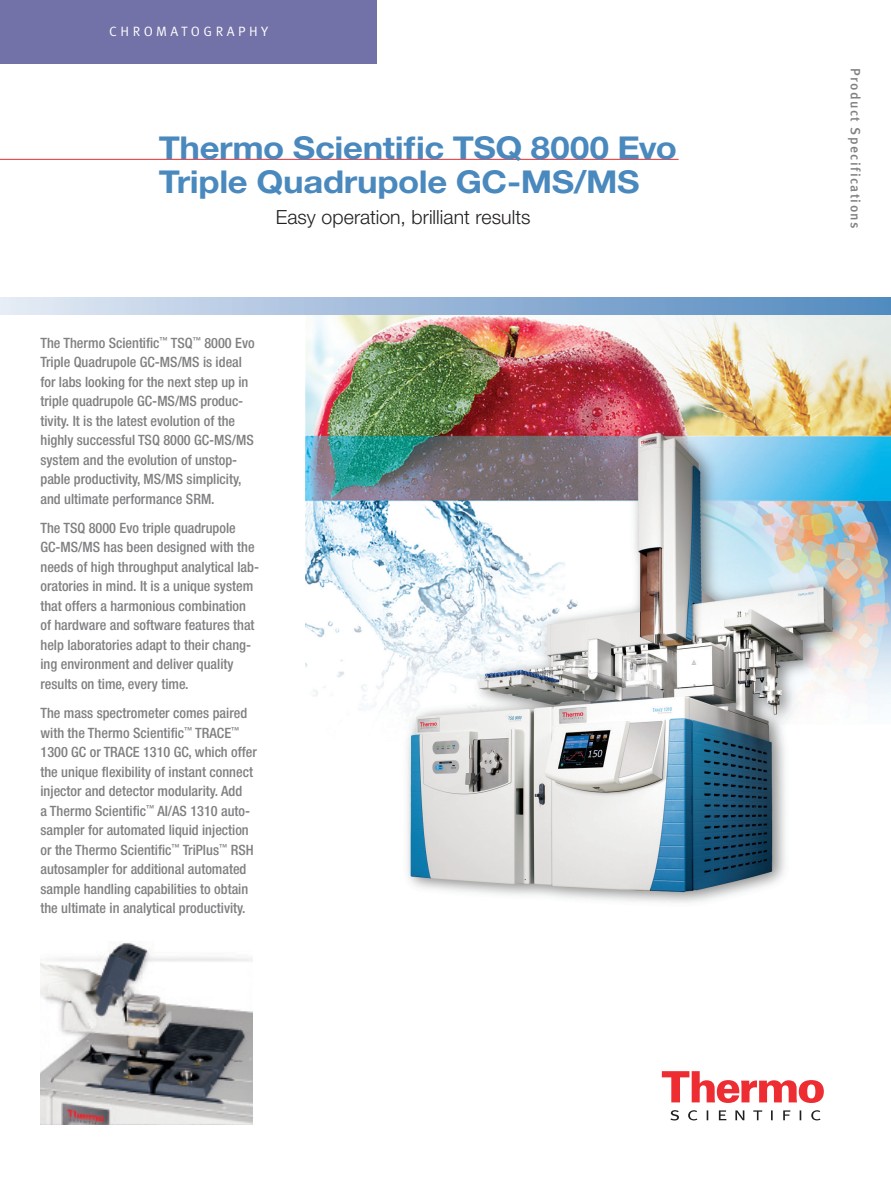
<style>
.page{position:relative;width:891px;height:1188px;background:#fff}
.page>*{position:absolute;margin:0;border:0;box-sizing:border-box;transform-origin:0 0}
.t1{font:700 31.5px/34.5px "Helvetica Neue LT Std";letter-spacing:-.01em;color:#4a89be;scale:1.1 1}
.t2{font:300 19.5px "Helvetica Neue";color:#231f20}
.t3{font:500 condensed 14.25px/19.5px "Helvetica Neue LT Std";color:#808083}
.t4{font:500 13.5px "Meta OT";letter-spacing:.1em;color:#808083}
.t5{font:13.5px "Meta OT Norm";letter-spacing:.26em;color:#fff}
</style>
<div class="page">
<div style="left:0;top:297px;width:891px;height:18px;background:linear-gradient(to right,#e3e8f4,#4f87be)"></div>
<svg style="left:662px;top:1071px;width:162px;height:32px"></svg>
<svg style="left:670px;top:1110px;width:151px;height:10px"></svg>
<div style="left:0;top:0;width:377px;height:64px;background:#7372a8"></div>
<hr style="left:0;top:159px;width:679px;height:1px;background:#ee2d33">
<img style="left:306px;top:315px;width:585px;height:588px">
<img style="left:40px;top:943px;width:213px;height:182px">
<p class="t5" style="left:109px;top:24px;width:160px">CHROMATOGRAPHY</p>
<h1 class="t1" style="left:159px;top:130px;width:473px">Thermo Scientific TSQ 8000 Evo<br>Triple Quadrupole GC-MS/MS</h1>
<h2 class="t2" style="left:276px;top:205px;width:256px">Easy operation, brilliant results</h2>
<p class="t3" style="left:40px;top:333px;width:216px">The Thermo Scientific<sup>™</sup> TSQ<sup>™</sup> 8000 Evo Triple Quadrupole GC-MS/MS is ideal for labs looking for the next step up in triple quadrupole GC-MS/MS produc&shy;tivity. It is the latest evolution of the highly successful TSQ 8000 GC-MS/MS system and the evolution of unstop&shy;pable productivity, MS/MS simplicity, and ultimate performance SRM.</p>
<p class="t3" style="left:40px;top:518px;width:220px">The TSQ 8000 Evo triple quadrupole GC-MS/MS has been designed with the needs of high throughput analytical lab&shy;oratories in mind. It is a unique system that offers a harmonious combination of hardware and software features that help laboratories adapt to their chang&shy;ing environment and deliver quality results on time, every time.</p>
<p class="t3" style="left:40px;top:703px;width:218px">The mass spectrometer comes paired with the Thermo Scientific<sup>™</sup> TRACE<sup>™ </sup>1300 GC or TRACE 1310 GC, which offer the unique flexibility of instant connect injector and detector modularity. Add<br>a Thermo Scientific<sup>™</sup> AI/AS 1310 auto&shy;sampler for automated liquid injection or the Thermo Scientific<sup>™</sup> TriPlus<sup>™</sup> RSH autosampler for additional automated sample handling capabilities to obtain the ultimate in analytical productivity.</p>
<p class="t4" style="left:864px;top:68px;width:162px;rotate:90deg">Product Specifications</p>
</div>
